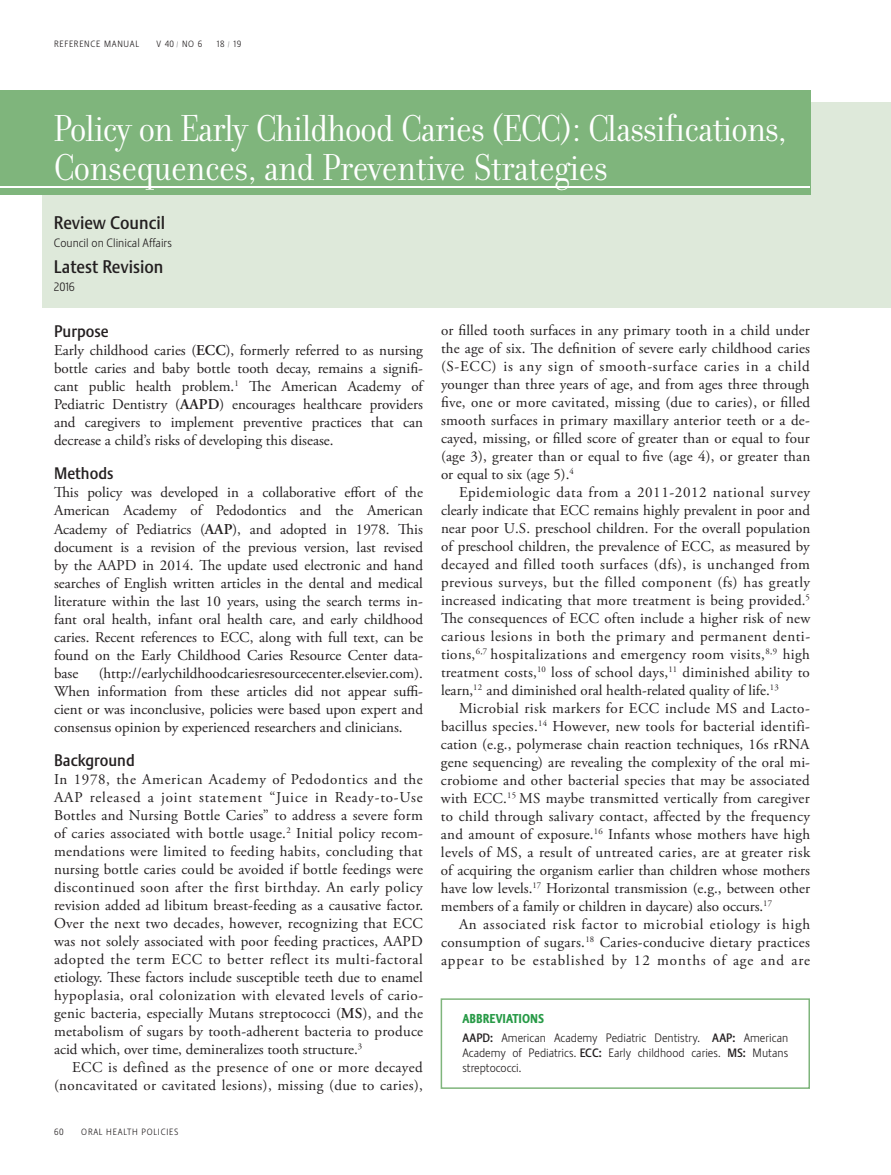
<style>
.page{position:relative;width:891px;height:1175px;background:#fff}
.page>*{position:absolute;margin:0;border:0;box-sizing:border-box;transform-origin:0 0}
.section_title{font:40.5px/39px "Filosofia Grand";letter-spacing:-.02em;color:#fff}
.headline{font:500 18px "Stalemate LF";color:#231f20}
.sub_head{font:500 16.5px "Stalemate LF";color:#231f20}
.Body_Text_FIRST{font:15px/18px "Adobe Garamond Pro";color:#231f20;text-align:justify}
.Body_Text_FIRST-2{font:15px/18px "Adobe Garamond Pro";letter-spacing:.025em;color:#231f20;text-align:right}
.foot_notes{font:800 12.75px "Stalemate LF";color:#289a47;scale:.94 1}
.foot_notes-2{font:300 12px/15px "Stalemate LF";color:#231f20;text-align:justify}
.author{font:300 12px "Stalemate LF";color:#231f20}
.t1{font:300 9px "Stalemate LF";letter-spacing:.08em;color:#231f20}
.s1{font-weight:600}
.s2{font-weight:500}
</style>
<div class="page">
<div style="left:42px;top:102px;width:849px;height:206px;background:#dee9da"></div>
<div style="left:0;top:90px;width:810px;height:104px;background:#7fb57c"></div>
<hr style="left:0;top:186px;width:810px;height:2px;background:#fff">
<div style="left:441px;top:998px;width:369px;height:90px;border:2px solid #7fb57c"></div>
<p class="t1" style="left:54px;top:39px;width:87px">REFERENCE MANUAL</p>
<p class="t1" style="left:157px;top:39px;width:47px">V 40 <sup>/</sup> NO 6</p>
<p class="t1" style="left:217px;top:39px;width:26px">18 <sup>/</sup> 19</p>
<p class="section_title" style="left:54px;top:110px;width:735px">Policy on Early Childhood Caries (ECC): Classifications,<br>Consequences, and Preventive Strategies</p>
<p class="headline" style="left:54px;top:212px;width:113px">Review Council</p>
<p class="author" style="left:54px;top:236px;width:120px">Council on Clinical Affairs</p>
<p class="headline" style="left:54px;top:256px;width:111px">Latest Revision</p>
<p class="author" style="left:54px;top:279px;width:23px">2016</p>
<p class="sub_head" style="left:54px;top:321px;width:56px">Purpose</p>
<p class="Body_Text_FIRST" style="left:54px;top:342px;width:371px">Early childhood caries (<span class="s1">ECC</span>), formerly referred to as nursing bottle caries and baby bottle tooth decay, remains a signifi&shy;cant public health problem.<sup>1</sup> The American Academy of Pediatric Dentistry (<span class="s1">AAPD</span>) encourages healthcare providers and caregivers to implement preventive practices that can decrease a child’s risks of developing this disease.</p>
<p class="sub_head" style="left:54px;top:464px;width:61px">Methods</p>
<p class="Body_Text_FIRST" style="left:54px;top:484px;width:371px">This policy was developed in a collaborative effort of the American Academy of Pedodontics and the American Academy of Pediatrics (<span class="s1">AAP</span>), and adopted in 1978. This document is a revision of the previous version, last revised by the AAPD in 2014. The update used electronic and hand searches of English written articles in the dental and medical literature within the last 10 years, using the search terms in&shy;fant oral health, infant oral health care, and early childhood caries. Recent references to ECC, along with full text, can be found on the Early Childhood Caries Resource Center data&shy;base</p>
<p class="Body_Text_FIRST" style="left:54px;top:665px;width:371px;text-indent:45px">(http://earlychildhoodcariesresourcecenter.elsevier.com).<br>When information from these articles did not appear suffi&shy;cient or was inconclusive, policies were based upon expert and consensus opinion by experienced researchers and clinicians.</p>
<p class="sub_head" style="left:54px;top:750px;width:82px">Background</p>
<p class="Body_Text_FIRST" style="left:54px;top:771px;width:371px">In 1978, the American Academy of Pedodontics and the AAP released a joint statement “Juice in Ready-to-Use Bottles and Nursing Bottle Caries” to address a severe form of caries associated with bottle usage.<sup>2</sup> Initial policy recom&shy;mendations were limited to feeding habits, concluding that nursing bottle caries could be avoided if bottle feedings were discontinued soon after the first birthday. An early policy revision added ad libitum breast-feeding as a causative factor.<br>Over the next two decades, however, recognizing that ECC was not solely associated with poor feeding practices, AAPD adopted the term ECC to better reflect its multi-factoral etiology. These factors include susceptible teeth due to enamel hypoplasia, oral colonization with elevated levels of cario&shy;genic bacteria, especially Mutans streptococci (<span class="s1">MS</span>), and the metabolism of sugars by tooth-adherent bacteria to produce acid which, over time, demineralizes tooth structure.<sup>3</sup></p>
<p class="Body_Text_FIRST-2" style="left:54px;top:1059px;width:370px">ECC is defined as the presence of one or more decayed (noncavitated or cavitated lesions), missing (due to caries),</p>
<p class="t1" style="left:54px;top:1126px;width:11px">60</p>
<p class="t1" style="left:81px;top:1126px;width:99px">ORAL HEALTH POLICIES</p>
<p class="Body_Text_FIRST" style="left:441px;top:322px;width:371px">or filled tooth surfaces in any primary tooth in a child under the age of six. The definition of severe early childhood caries (S-ECC) is any sign of smooth-surface caries in a child younger than three years of age, and from ages three through five, one or more cavitated, missing (due to caries), or filled smooth surfaces in primary maxillary anterior teeth or a de&shy;cayed, missing, or filled score of greater than or equal to four (age 3), greater than or equal to five (age 4), or greater than or equal to six (age 5).<sup>4</sup></p>
<p class="Body_Text_FIRST" style="left:441px;top:484px;width:371px;text-indent:18px">Epidemiologic data from a 2011-2012 national survey clearly indicate that ECC remains highly prevalent in poor and near poor U.S. preschool children. For the overall population of preschool children, the prevalence of ECC, as measured by decayed and filled tooth surfaces (dfs), is unchanged from previous surveys, but the filled component (fs) has greatly increased indicating that more treatment is being provided.<sup>5<br></sup>The consequences of ECC often include a higher risk of new carious lesions in both the primary and permanent denti&shy;tions,<sup>6,7</sup> hospitalizations and emergency room visits,<sup>8,9</sup> high treatment costs,<sup>10</sup> loss of school days,<sup>11</sup> diminished ability to learn,<sup>12</sup> and diminished oral health-related quality of life.<sup>13</sup></p>
<p class="Body_Text_FIRST" style="left:441px;top:700px;width:371px;text-indent:18px">Microbial risk markers for ECC include MS and Lacto&shy;bacillus species.<sup>14</sup> However, new tools for bacterial identifi&shy;cation (e.g., polymerase chain reaction techniques, 16s rRNA gene sequencing) are revealing the complexity of the oral mi&shy;crobiome and other bacterial species that may be associated with ECC.<sup>15</sup> MS maybe transmitted vertically from caregiver to child through salivary contact, affected by the frequency and amount of exposure.<sup>16</sup> Infants whose mothers have high levels of MS, a result of untreated caries, are at greater risk of acquiring the organism earlier than children whose mothers have low levels.<sup>17</sup> Horizontal transmission (e.g., between other members of a family or children in daycare) also occurs.<sup>17</sup></p>
<p class="Body_Text_FIRST" style="left:441px;top:916px;width:371px;text-indent:18px">An associated risk factor to microbial etiology is high consumption of sugars.<sup>18</sup> Caries-conducive dietary practices appear to be established by 12 months of age and are</p>
<p class="foot_notes" style="left:462px;top:1011px;width:88px">ABBREVIATIONS</p>
<p class="foot_notes-2" style="left:462px;top:1030px;width:327px"><span class="s2">AAPD:</span> American Academy Pediatric Dentistry. <span class="s2">AAP:</span> American Academy of Pediatrics. <span class="s2">ECC:</span> Early childhood caries. <span class="s2">MS:</span> Mutans streptococci.</p>
</div>
